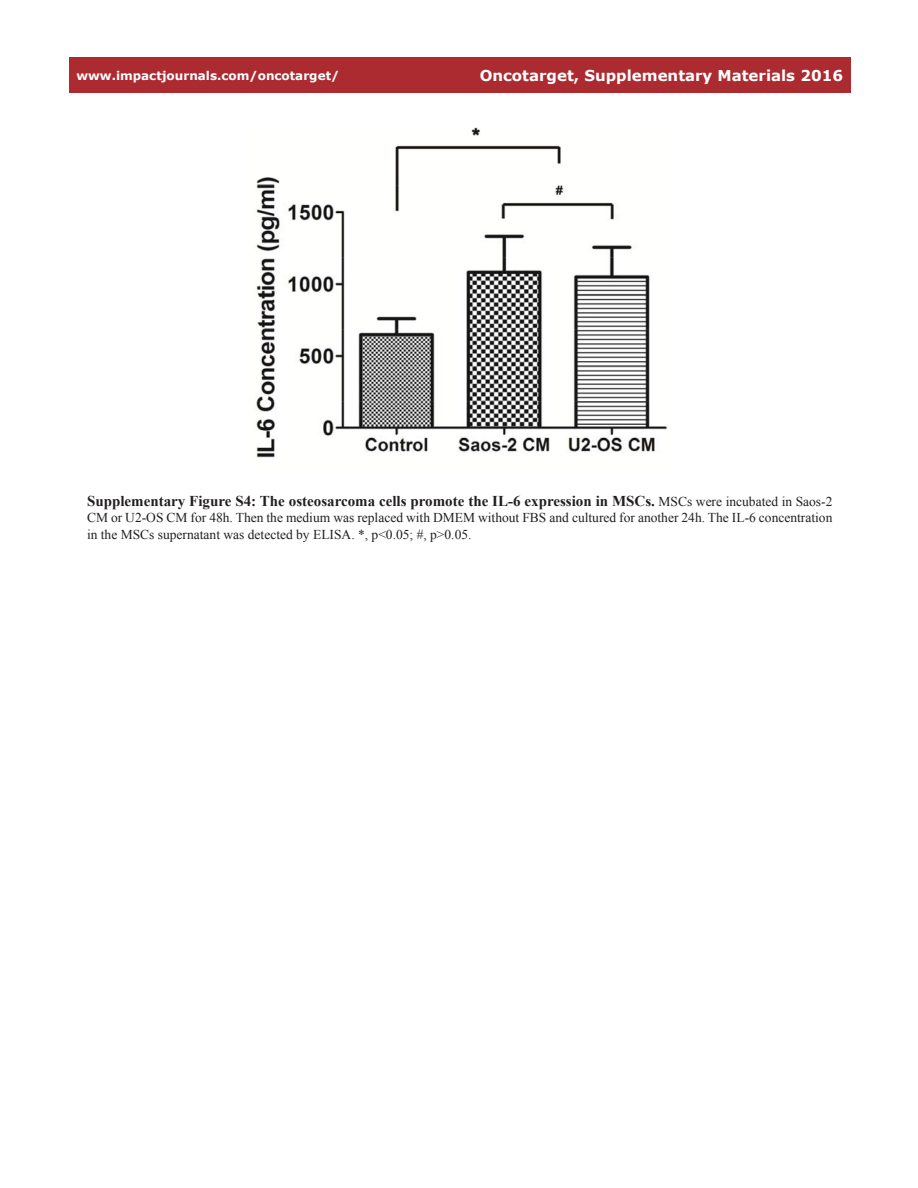
<style>
.page{position:relative;width:918px;height:1188px;background:#fff}
.page>*{position:absolute;margin:0;border:0;box-sizing:border-box;transform-origin:0 0}
.figuretext{font:700 15px "Times New Roman";color:#231f20}
.t1{font:700 15px "Verdana";color:#fff}
.figuretext-2{font:13.5px/16.2px "Times New Roman";color:#231f20}
.t2{font:700 12px "Verdana";color:#fff}
.s1{font-weight:400;font-size:13.5px}
</style>
<div class="page">
<div style="left:69px;top:57px;width:781px;height:36px;background:#ac2b31"></div>
<img style="left:255px;top:127px;width:413px;height:331px">
<p class="t2" style="left:76px;top:67px;width:264px">www.impactjournals.com/oncotarget/</p>
<p class="t1" style="left:480px;top:65px;width:365px">Oncotarget, Supplementary Materials 2016</p>
<p class="figuretext" style="left:87px;top:491px;width:747px">Supplementary Figure S4: The osteosarcoma cells promote the IL-6 expression in MSCs. <span class="s1">MSCs were incubated in Saos-2</span></p>
<p class="figuretext-2" style="left:87px;top:510px;width:747px">CM or U2-OS CM for 48h. Then the medium was replaced with DMEM without FBS and cultured for another 24h. The IL-6 concentration in the MSCs supernatant was detected by ELISA. *, p&lt;0.05; #, p&gt;0.05.</p>
</div>
